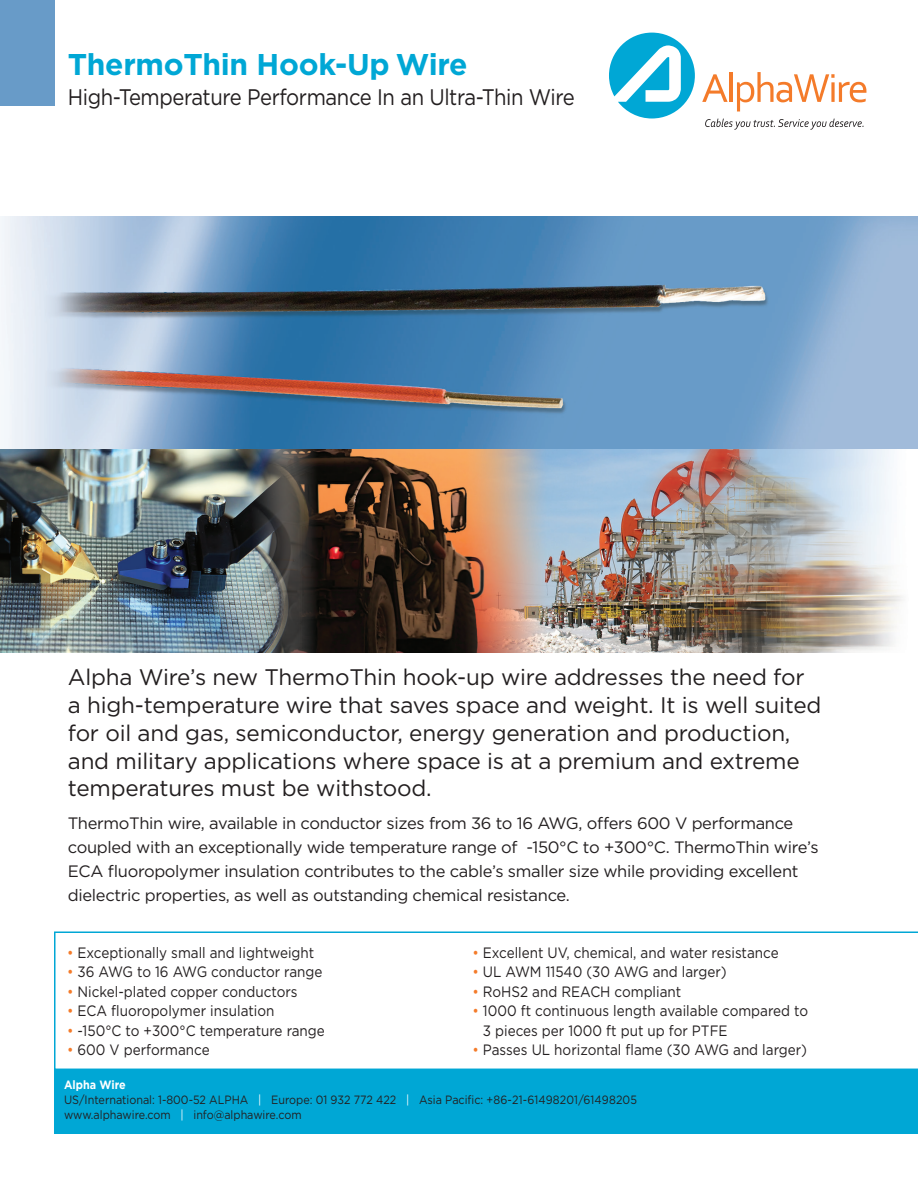
<style>
.page{position:relative;width:918px;height:1188px;background:#fff}
.page>*{position:absolute;margin:0;border:0;box-sizing:border-box;transform-origin:0 0}
.t1{font:700 30px "Gotham";letter-spacing:-.01em;color:#00a7d5}
.Main_sub{font:22.5px/27.8px "Gotham";letter-spacing:-.01em;color:#231f20}
.Main_sub-2{font:22.5px "Gotham";letter-spacing:-.01em;color:#231f20;scale:.9 1}
.t2{font:16.5px/24px "Gotham";letter-spacing:-.02em;color:#231f20}
.bulleted{font:15px/19.5px "Gotham";color:#231f20;scale:.9 1}
.t3{font:12px "Gotham";color:#231f20;scale:.9 1}
.t4{font:700 12px "Gotham";color:#fff;scale:.9 1}
.s1{color:#f47b2a}
.s2{color:#fff}
</style>
<div class="page">
<img style="left:0;top:216px;width:918px;height:436px">
<div style="left:0;top:0;width:54px;height:106px;background:#689bc8"></div>
<svg style="left:609px;top:33px;width:86px;height:86px"></svg>
<svg style="left:702px;top:74px;width:26px;height:28px"></svg>
<hr style="left:730px;top:72px;width:3px;height:30px;background:#f47b2a">
<svg style="left:737px;top:72px;width:129px;height:39px"></svg>
<svg style="left:705px;top:119px;width:159px;height:11px"></svg>
<div style="left:54px;top:1070px;width:864px;height:64px;background:#00a7d5"></div>
<svg style="left:54px;top:932px;width:864px;height:138px"></svg>
<p class="t1" style="left:68px;top:44px;width:401px">ThermoThin Hook-Up Wire</p>
<p class="Main_sub-2" style="left:68px;top:82px;width:565px">High-Temperature Performance In an Ultra-Thin Wire</p>
<p class="Main_sub" style="left:68px;top:663px;width:755px">Alpha Wire’s new ThermoThin hook-up wire addresses the need for a high-temperature wire that saves space and weight. It is well suited for oil and gas, semiconductor, energy generation and production, and military applications where space is at a premium and extreme temperatures must be withstood.</p>
<p class="t2" style="left:68px;top:811px;width:752px">ThermoThin wire, available in conductor sizes from 36 to 16 AWG, offers 600 V performance coupled with an exceptionally wide temperature range of -150°C to +300°C. ThermoThin wire’s ECA fluoropolymer insulation contributes to the cable’s smaller size while providing excellent dielectric properties, as well as outstanding chemical resistance.</p>
<p class="bulleted" style="left:67px;top:942px;width:276px"><span class="s1">•</span> Exceptionally small and lightweight</p>
<p class="bulleted" style="left:67px;top:962px;width:285px"><span class="s1">•</span> 36 AWG to 16 AWG conductor range</p>
<p class="bulleted" style="left:67px;top:981px;width:258px"><span class="s1">•</span> Nickel-plated copper conductors</p>
<p class="bulleted" style="left:67px;top:1001px;width:232px"><span class="s1">•</span> ECA fluoropolymer insulation</p>
<p class="bulleted" style="left:67px;top:1020px;width:288px"><span class="s1">•</span> -150°C to +300°C temperature range</p>
<p class="bulleted" style="left:67px;top:1040px;width:160px"><span class="s1">•</span> 600 V performance</p>
<p class="bulleted" style="left:472px;top:942px;width:342px"><span class="s1">•</span> Excellent UV, chemical, and water resistance</p>
<p class="bulleted" style="left:472px;top:962px;width:284px"><span class="s1">•</span> UL AWM 11540 (30 AWG and larger)</p>
<p class="bulleted" style="left:472px;top:981px;width:234px"><span class="s1">•</span> RoHS2 and REACH compliant</p>
<p class="bulleted" style="left:483px;top:1001px;width:363px;text-indent:-11px"><span class="s1">•</span> 1000 ft continuous length available compared to<br>3 pieces per 1000 ft put up for PTFE</p>
<p class="bulleted" style="left:472px;top:1040px;width:373px"><span class="s1">•</span> Passes UL horizontal flame (30 AWG and larger)</p>
<p class="t4" style="left:64px;top:1077px;width:70px">Alpha Wire</p>
<p class="t3" style="left:64px;top:1093px;width:638px">US/International: 1-800-52 ALPHA <span class="s2">|</span> Europe: 01 932 772 422 <span class="s2">|</span> Asia Pacific: +86-21-61498201/61498205</p>
<p class="t3" style="left:64px;top:1108px;width:265px">www.alphawire.com <span class="s2">|</span> info@alphawire.com</p>
</div>
